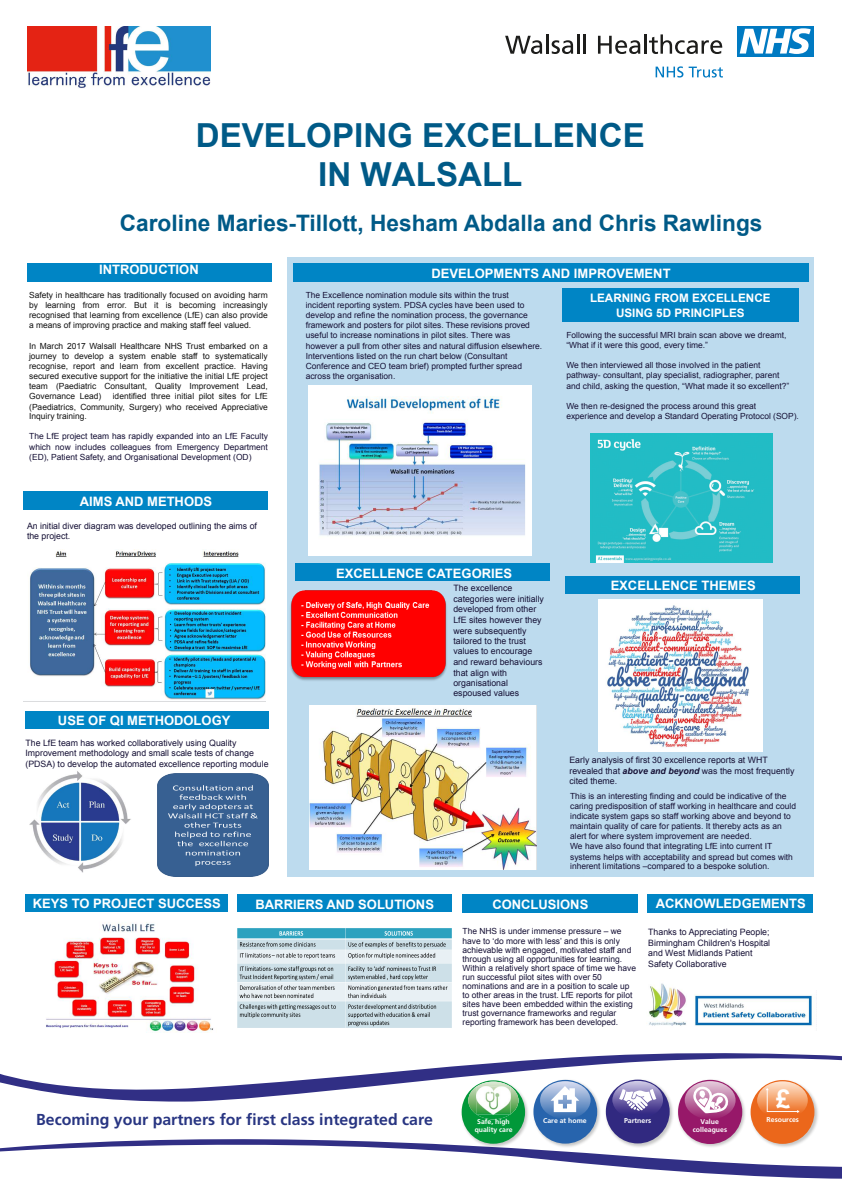
<style>
.page{position:relative;width:842px;height:1192px;background:#fff}
.page>*{position:absolute;margin:0;border:0;box-sizing:border-box;transform-origin:0 0}
.t1{font:700 33.1px/39.8px "Arial";color:#005a87;text-align:center}
.t2{font:700 25.65px "Arial";color:#fff}
.t3{font:700 22.65px "Arial";color:#005a87}
.t4{font:700 15.85px "Frutiger";color:#283582}
.t5{font:700 13px "Arial";color:#fff}
.t6{font:700 11.7px/14.3px "Arial";color:#fff;text-align:center}
.t7{font:8.75px/10.6px "Arial";color:#151035}
.t8{font:8.45px/9.1px "Arial";color:#151035}
.t9{font:8.45px/10.2px "Arial";color:#131313;text-align:justify}
.t10{font:700 7px "Frutiger";color:#fff}
.t11{font:700 6.95px "Frutiger";color:#fff}
.t12{font:700 6.9px/8.3px "Frutiger";color:#fff;text-align:center}
.s1{font-weight:700;font-style:italic}
</style>
<div class="page">
<div style="left:288px;top:258px;width:526px;height:619px;background:#bddbee"></div>
<div style="left:27px;top:263px;width:244px;height:18px;background:#0085c5"></div>
<div style="left:293px;top:264px;width:515px;height:18px;background:#0085c5"></div>
<div style="left:462px;top:894px;width:176px;height:19px;background:#0085c5"></div>
<div style="left:648px;top:894px;width:165px;height:19px;background:#0085c5"></div>
<div style="left:24px;top:492px;width:244px;height:18px;background:#0085c5"></div>
<div style="left:25px;top:711px;width:243px;height:18px;background:#0085c5"></div>
<img style="left:308px;top:386px;width:224px;height:170px">
<img style="left:309px;top:706px;width:227px;height:164px">
<img style="left:157px;top:774px;width:111px;height:103px">
<img style="left:29px;top:771px;width:102px;height:102px">
<img style="left:290px;top:590px;width:157px;height:91px">
<div style="left:295px;top:563px;width:255px;height:18px;background:#0085c5"></div>
<img style="left:598px;top:599px;width:164px;height:152px">
<img style="left:649px;top:983px;width:37px;height:43px">
<img style="left:695px;top:995px;width:118px;height:31px">
<div style="left:238px;top:894px;width:214px;height:18px;background:#0085c5"></div>
<div style="left:562px;top:288px;width:236px;height:33px;background:#0085c5"></div>
<div style="left:565px;top:576px;width:235px;height:18px;background:#0085c5"></div>
<img style="left:24px;top:549px;width:242px;height:153px">
<img style="left:238px;top:928px;width:214px;height:100px">
<div style="left:25px;top:894px;width:203px;height:18px;background:#0085c5"></div>
<img style="left:46px;top:922px;width:168px;height:110px">
<img style="left:27px;top:27px;width:183px;height:61px">
<svg style="left:505px;top:36px;width:37px;height:18px"></svg>
<hr style="left:546px;top:34px;width:2px;height:20px;background:#1d1d1b">
<svg style="left:552px;top:40px;width:21px;height:14px"></svg>
<hr style="left:577px;top:34px;width:2px;height:20px;background:#1d1d1b">
<hr style="left:584px;top:34px;width:2px;height:20px;background:#1d1d1b">
<svg style="left:598px;top:36px;width:42px;height:18px"></svg>
<hr style="left:644px;top:34px;width:3px;height:20px;background:#1d1d1b">
<svg style="left:649px;top:34px;width:73px;height:20px"></svg>
<div style="left:737px;top:26px;width:77px;height:31px;background:#007ac2"></div>
<svg style="left:740px;top:28px;width:71px;height:26px"></svg>
<svg style="left:656px;top:66px;width:27px;height:12px"></svg>
<svg style="left:689px;top:67px;width:34px;height:11px"></svg>
<svg style="left:0;top:1139px;width:842px;height:40px"></svg>
<svg style="left:0;top:1053px;width:842px;height:49px"></svg>
<img style="left:460px;top:1078px;width:360px;height:72px">
<svg style="left:678px;top:1080px;width:64px;height:64px"></svg>
<svg style="left:606px;top:1080px;width:64px;height:63px"></svg>
<svg style="left:462px;top:1080px;width:63px;height:64px"></svg>
<img style="left:468px;top:1082px;width:50px;height:37px">
<img style="left:476px;top:1086px;width:35px;height:29px">
<svg style="left:533px;top:1080px;width:64px;height:64px"></svg>
<svg style="left:751px;top:1080px;width:63px;height:64px"></svg>
<img style="left:590px;top:434px;width:183px;height:129px">
<h1 class="t1" style="left:196px;top:116px;width:450px">DEVELOPING EXCELLENCE<br>IN WALSALL</h1>
<h3 class="t3" style="left:120px;top:208px;width:644px">Caroline Maries-Tillott, Hesham Abdalla and Chris Rawlings</h3>
<h3 class="t5" style="left:99px;top:261px;width:101px">INTRODUCTION</h3>
<h3 class="t5" style="left:431px;top:265px;width:241px">DEVELOPMENTS AND IMPROVEMENT</h3>
<p class="t9" style="left:29px;top:290px;width:240px">Safety in healthcare has traditionally focused on avoiding harm by learning from error. But it is becoming increasingly recognised that learning from excellence (LfE) can also provide a means of improving practice and making staff feel valued.</p>
<p class="t9" style="left:29px;top:340px;width:240px">In March 2017 Walsall Healthcare NHS Trust embarked on a journey to develop a system enable staff to systematically recognise, report and learn from excellent practice. Having secured executive support for the initiative the initial LfE project team (Paediatric Consultant, Quality Improvement Lead, Governance Lead)</p>
<p class="t9" style="left:29px;top:391px;width:240px;text-indent:84px">identified three initial pilot sites for LfE (Paediatrics, Community, Surgery) who received Appreciative Inquiry training.</p>
<p class="t8" style="left:29px;top:431px;width:240px;line-height:10.4px;text-align:justify">The LfE project team has rapidly expanded into an LfE Faculty which now includes colleagues from Emergency Department (ED), Patient Safety, and Organisational Development (OD)</p>
<h3 class="t5" style="left:80px;top:493px;width:134px">AIMS AND METHODS</h3>
<p class="t7" style="left:27px;top:520px;width:231px;line-height:10.4px">An initial diver diagram was developed outlining the aims of the project.</p>
<h3 class="t5" style="left:58px;top:712px;width:174px">USE OF QI METHODOLOGY</h3>
<p class="t7" style="left:25px;top:738px;width:245px;line-height:10.4px">The LfE team has worked collaboratively using Quality<br>Improvement methodology and small scale tests of change (PDSA) to develop the automated excellence reporting module</p>
<p class="t8" style="left:306px;top:290px;width:238px;line-height:10.2px">The Excellence nomination module sits within the trust<br>incident reporting system. PDSA cycles have been used to develop and refine the nomination process, the governance framework and posters for pilot sites. These revisions proved useful to increase nominations in pilot sites. There was however a pull from other sites and natural diffusion elsewhere.<br>Interventions listed on the run chart below (Consultant Conference and CEO team brief) prompted further spread across the organisation.</p>
<h3 class="t6" style="left:590px;top:291px;width:182px">LEARNING FROM EXCELLENCE<br>USING 5D PRINCIPLES</h3>
<p class="t8" style="left:566px;top:330px;width:222px;line-height:10.4px">Following the successful MRI brain scan above we dreamt, “What if it were this good, every time.”</p>
<p class="t8" style="left:566px;top:360px;width:224px;line-height:10.1px">We then interviewed all those involved in the patient pathway- consultant, play specialist, radiographer, parent and child, asking the question, “What made it so excellent?”</p>
<p class="t8" style="left:566px;top:401px;width:234px;line-height:10.4px">We then re-designed the process around this great experience and develop a Standard Operating Protocol (SOP).</p>
<h3 class="t5" style="left:336px;top:564px;width:177px">EXCELLENCE CATEGORIES</h3>
<p class="t7" style="left:453px;top:583px;width:60px">The excellence</p>
<h3 class="t5" style="left:611px;top:577px;width:147px">EXCELLENCE THEMES</h3>
<p class="t7" style="left:453px;top:593px;width:92px">categories were initially developed from other<br>LfE sites however they were subsequently tailored to the trust values to encourage and reward behaviours that align with organisational espoused values</p>
<p class="t7" style="left:569px;top:755px;width:227px">Early analysis of first 30 excellence reports at WHT revealed that <span class="s1">above and beyond</span> was the most frequently cited theme.</p>
<p class="t8" style="left:570px;top:791px;width:227px;line-height:10.1px">This is an interesting finding and could be indicative of the caring predisposition of staff working in healthcare and could indicate system gaps so staff working above and beyond to maintain quality of care for patients. It thereby acts as an alert for where system improvement are needed.<br>We have also found that integrating LfE into current IT systems helps with acceptability and spread but comes with inherent limitations –compared to a bespoke solution.</p>
<h3 class="t5" style="left:33px;top:895px;width:190px">KEYS TO PROJECT SUCCESS</h3>
<h3 class="t5" style="left:256px;top:895px;width:180px">BARRIERS AND SOLUTIONS</h3>
<h3 class="t5" style="left:492px;top:896px;width:97px">CONCLUSIONS</h3>
<h3 class="t5" style="left:656px;top:895px;width:152px">ACKNOWLEDGEMENTS</h3>
<p class="t8" style="left:463px;top:927px;width:175px">The NHS is under immense pressure – we have to ‘do more with less’ and this is only achievable with engaged, motivated staff and through using all opportunities for learning.<br>Within a relatively short space of time we have run successful pilot sites with over 50 nominations and are in a position to scale up to other areas in the trust. LfE reports for pilot sites have been embedded within the existing trust governance frameworks and regular reporting framework has been developed.</p>
<p class="t7" style="left:648px;top:927px;width:123px">Thanks to Appreciating People;<br>Birmingham Children's Hospital and West Midlands Patient<br>Safety Collaborative</p>
<h3 class="t4" style="left:36px;top:1110px;width:398px">Becoming your partners for first class integrated care</h3>
<p class="t12" style="left:693px;top:1117px;width:36px">Value colleagues</p>
<p class="t11" style="left:543px;top:1117px;width:45px">Care at home</p>
<p class="t12" style="left:477px;top:1117px;width:34px">Safe, high</p>
<p class="t10" style="left:624px;top:1117px;width:29px">Partners</p>
<p class="t12" style="left:475px;top:1125px;width:39px">quality care</p>
<h2 class="t2" style="left:776px;top:1082px;width:16px">£</h2>
<p class="t11" style="left:766px;top:1116px;width:34px">Resources</p>
</div>
